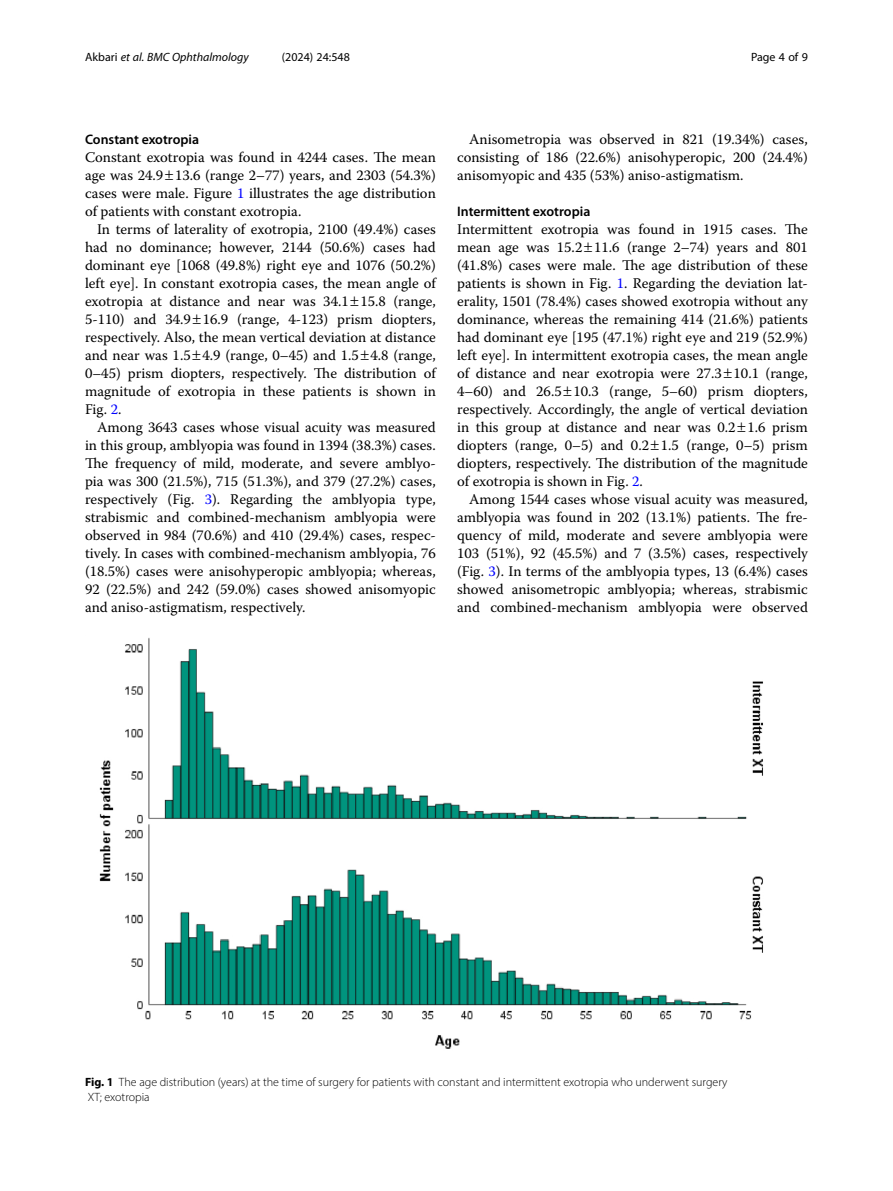
<style>
.page{position:relative;width:893px;height:1191px;background:#fff}
.page>*{position:absolute;margin:0;border:0;box-sizing:border-box;transform-origin:0 0}
.Body_Text_Indent{font:14.7px/18px "Warnock Pro";color:#000;text-align:justify}
.Body_Text{font:14.7px/18px "Warnock Pro";color:#000;text-align:justify}
.Head_2{font:600 13.8px "Myriad Pro";color:#000}
.Figure_Caption{font:300 12px "Myriad Pro";color:#000}
.t1{font:italic 12px "Myriad Pro";color:#000}
.t2{font:12px "Myriad Pro";color:#000}
.s1{font-style:normal}
.s2{color:#00f}
.s3{font-weight:700}
</style>
<div class="page">
<img style="left:99px;top:638px;width:664px;height:411px">
<p class="t1" style="left:85px;top:50px;width:165px"><span class="s1">Akbari</span> et al. BMC Ophthalmology</p>
<p class="t2" style="left:282px;top:50px;width:70px">(2024) 24:548</p>
<p class="t2" style="left:751px;top:50px;width:58px">Page 4 of 9</p>
<p class="Head_2" style="left:85px;top:131px;width:116px">Constant exotropia</p>
<p class="Body_Text" style="left:85px;top:148px;width:352px">Constant exotropia was found in 4244 cases. The mean age was 24.9 13.6 (range 2–77) years, and 2303 (54.3%) cases were male. Figure <span class="s2">1</span> illustrates the age distribution of patients with constant exotropia.</p>
<p class="Body_Text_Indent" style="left:85px;top:220px;width:352px;text-indent:12px">In terms of laterality of exotropia, 2100 (49.4%) cases had no dominance; however, 2144 (50.6%) cases had dominant eye [1068 (49.8%) right eye and 1076 (50.2%) left eye]. In constant exotropia cases, the mean angle of exotropia at distance and near was 34.1 15.8 (range, 5-110) and 34.9 16.9 (range, 4-123) prism diopters, respectively. Also, the mean vertical deviation at distance and near was 1.5 4.9 (range, 0–45) and 1.5 4.8 (range, 0–45) prism diopters, respectively. The distribution of magnitude of exotropia in these patients is shown in Fig. <span class="s2">2</span>.</p>
<p class="Body_Text_Indent" style="left:85px;top:418px;width:352px;text-indent:12px">Among 3643 cases whose visual acuity was measured in this group, amblyopia was found in 1394 (38.3%) cases.<br>The frequency of mild, moderate, and severe amblyo&shy;pia was 300 (21.5%), 715 (51.3%), and 379 (27.2%) cases, respectively (Fig. <span class="s2">3</span>). Regarding the amblyopia type, strabismic and combined-mechanism amblyopia were observed in 984 (70.6%) and 410 (29.4%) cases, respec&shy;tively. In cases with combined-mechanism amblyopia, 76 (18.5%) cases were anisohyperopic amblyopia; whereas, 92 (22.5%) and 242 (59.0%) cases showed anisomyopic and aniso-astigmatism, respectively.</p>
<p class="Body_Text_Indent" style="left:457px;top:130px;width:352px;text-indent:12px">Anisometropia was observed in 821 (19.34%) cases, consisting of 186 (22.6%) anisohyperopic, 200 (24.4%) anisomyopic and 435 (53%) aniso-astigmatism.</p>
<p class="Head_2" style="left:457px;top:203px;width:135px">Intermittent exotropia</p>
<p class="Body_Text" style="left:457px;top:220px;width:352px">Intermittent exotropia was found in 1915 cases. The mean age was 15.2 11.6 (range 2–74) years and 801 (41.8%) cases were male. The age distribution of these patients is shown in Fig. <span class="s2">1</span>. Regarding the deviation lat&shy;erality, 1501 (78.4%) cases showed exotropia without any dominance, whereas the remaining 414 (21.6%) patients had dominant eye [195 (47.1%) right eye and 219 (52.9%) left eye]. In intermittent exotropia cases, the mean angle of distance and near exotropia were 27.3 10.1 (range, 4–60) and 26.5 10.3 (range, 5–60) prism diopters, respectively. Accordingly, the angle of vertical deviation in this group at distance and near was 0.2 1.6 prism diopters (range, 0–5) and 0.2 1.5 (range, 0–5) prism diopters, respectively. The distribution of the magnitude of exotropia is shown in Fig. <span class="s2">2</span>.</p>
<p class="Body_Text_Indent" style="left:457px;top:490px;width:352px;text-indent:12px">Among 1544 cases whose visual acuity was measured, amblyopia was found in 202 (13.1%) patients. The fre&shy;quency of mild, moderate and severe amblyopia were 103 (51%), 92 (45.5%) and 7 (3.5%) cases, respectively (Fig. <span class="s2">3</span>). In terms of the amblyopia types, 13 (6.4%) cases showed anisometropic amblyopia; whereas, strabismic and combined-mechanism amblyopia were observed</p>
<p class="Figure_Caption" style="left:85px;top:1074px;width:644px"><span class="s3">Fig. 1</span> The age distribution (years) at the time of surgery for patients with constant and intermittent exotropia who underwent surgery</p>
<p class="Figure_Caption" style="left:88px;top:1089px;width:64px">XT; exotropia</p>
</div>
